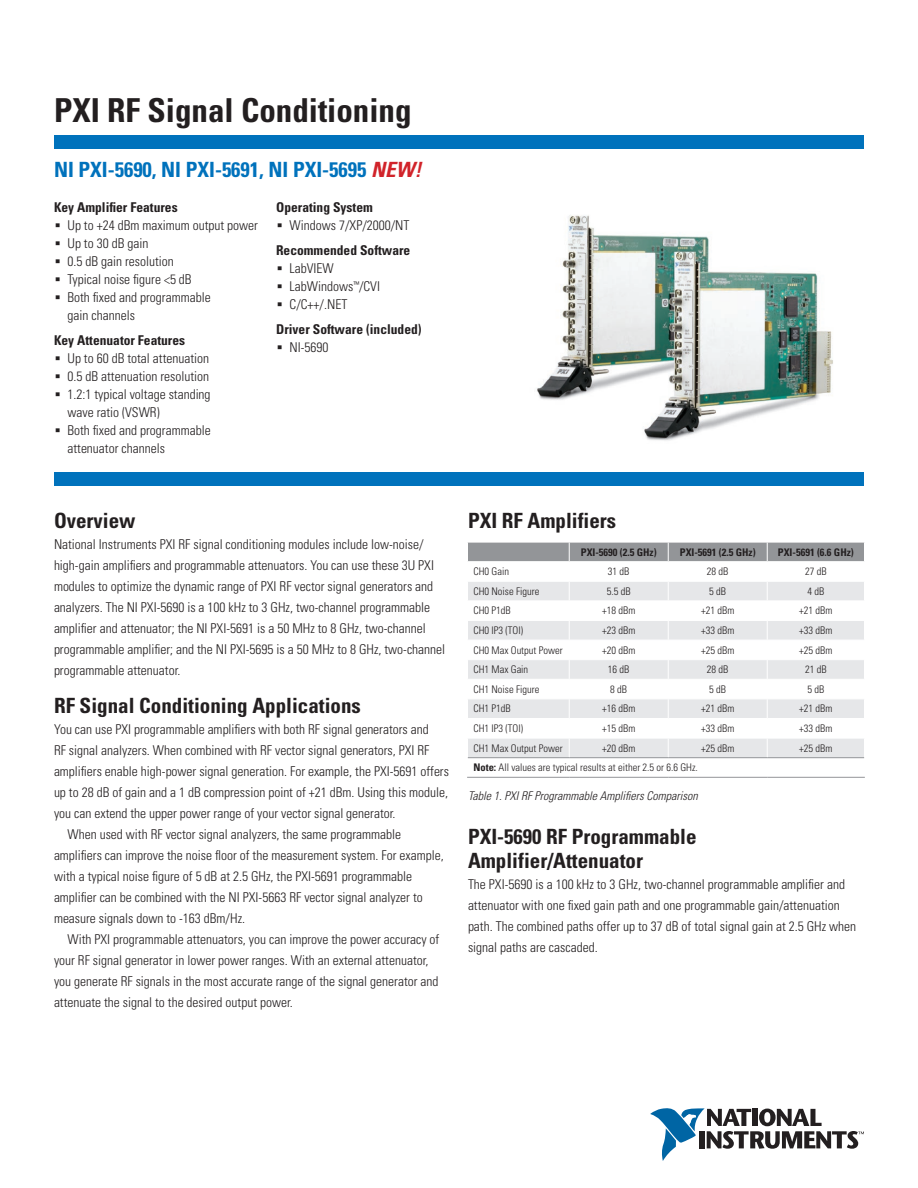
<style>
.page{position:relative;width:918px;height:1188px;background:#fff}
.page>*{position:absolute;margin:0;border:0;box-sizing:border-box;transform-origin:0 0}
.t1{font:700 condensed 33px "Univers LT Std";color:#231f20}
.Heading_1{font:700 condensed 21px/24px "Univers LT Std";color:#231f20}
.Title_Product_Name{font:700 condensed 21px "Univers LT Std";color:#0072bc}
.Body_Text{font:300 condensed 13.5px/21px "Univers LT Std";color:#231f20}
.Feature_Bullet{font:300 condensed 13.5px/18px "Univers LT Std";color:#231f20}
.Feature_Heading{font:700 condensed 13.5px "Univers LT Std";color:#231f20}
.t2{font:italic 300 condensed 12px "Univers LT Std";color:#231f20}
.Table_Text_Center{font:300 condensed 10.5px "Univers LT Std";color:#231f20}
.Table_Text_Left{font:300 condensed 10.5px "Univers LT Std";color:#231f20}
.Footnote{font:300 condensed 10.5px "Univers LT Std";color:#231f20}
.Table_Head_Center{font:700 condensed 10.5px "Univers LT Std";color:#231f20}
.s1{font-style:italic;color:#d1232a}
.s2{font-weight:700}
</style>
<div class="page">
<div style="left:54px;top:135px;width:810px;height:13px;background:#0072bc"></div>
<svg style="left:650px;top:1108px;width:214px;height:53px"></svg>
<div style="left:54px;top:472px;width:810px;height:14px;background:#0072bc"></div>
<img style="left:537px;top:215px;width:296px;height:226px">
<svg style="left:467px;top:542px;width:398px;height:235px"></svg>
<hr style="left:467px;top:777px;width:102px;height:1px;background:#939598">
<hr style="left:569px;top:777px;width:99px;height:1px;background:#939598">
<hr style="left:668px;top:777px;width:99px;height:1px;background:#939598">
<hr style="left:767px;top:777px;width:98px;height:1px;background:#939598">
<hr style="left:468px;top:757px;width:101px;height:1px;background:#939598">
<hr style="left:569px;top:757px;width:99px;height:1px;background:#939598">
<hr style="left:668px;top:757px;width:99px;height:1px;background:#939598">
<hr style="left:767px;top:757px;width:97px;height:1px;background:#939598">
<p class="t1" style="left:54px;top:90px;width:359px">PXI RF Signal Conditioning</p>
<p class="Title_Product_Name" style="left:54px;top:157px;width:369px">NI PXI-5690, NI PXI-5691, NI PXI-5695 <span class="s1">NEW!</span></p>
<p class="Feature_Heading" style="left:54px;top:199px;width:125px">Key Amplifier Features</p>
<p class="Feature_Bullet" style="left:54px;top:217px;width:205px">◾ Up to +24 dBm maximum output power</p>
<p class="Feature_Bullet" style="left:54px;top:235px;width:96px">◾ Up to 30 dB gain</p>
<p class="Feature_Bullet" style="left:54px;top:253px;width:121px">◾ 0.5 dB gain resolution</p>
<p class="Feature_Bullet" style="left:54px;top:271px;width:139px">◾ Typical noise figure &lt;5 dB</p>
<p class="Feature_Bullet" style="left:68px;top:289px;width:145px;text-indent:-14px">◾ Both fixed and programmable gain channels</p>
<p class="Feature_Heading" style="left:54px;top:332px;width:133px">Key Attenuator Features</p>
<p class="Feature_Bullet" style="left:54px;top:349px;width:157px">◾ Up to 60 dB total attenuation</p>
<p class="Feature_Bullet" style="left:54px;top:367px;width:157px">◾ 0.5 dB attenuation resolution</p>
<p class="Feature_Bullet" style="left:68px;top:385px;width:145px;text-indent:-14px">◾ 1.2:1 typical voltage standing wave ratio (VSWR)</p>
<p class="Feature_Bullet" style="left:68px;top:421px;width:145px;text-indent:-14px">◾ Both fixed and programmable attenuator channels</p>
<p class="Feature_Heading" style="left:276px;top:199px;width:98px">Operating System</p>
<p class="Feature_Bullet" style="left:276px;top:217px;width:135px">◾ Windows 7/XP/2000/NT</p>
<p class="Feature_Heading" style="left:276px;top:242px;width:136px">Recommended Software</p>
<p class="Feature_Bullet" style="left:276px;top:259px;width:59px">◾ LabVIEW</p>
<p class="Feature_Bullet" style="left:276px;top:277px;width:105px">◾ LabWindows<sup>™</sup>/CVI</p>
<p class="Feature_Bullet" style="left:276px;top:295px;width:73px">◾ C/C++/.NET</p>
<p class="Feature_Heading" style="left:276px;top:321px;width:147px">Driver Software (included)</p>
<p class="Feature_Bullet" style="left:276px;top:338px;width:54px">◾ NI-5690</p>
<p class="Heading_1" style="left:54px;top:509px;width:83px">Overview</p>
<p class="Body_Text" style="left:54px;top:534px;width:393px">National Instruments PXI RF signal conditioning modules include low-noise/ high-gain amplifiers and programmable attenuators. You can use these 3U PXI modules to optimize the dynamic range of PXI RF vector signal generators and analyzers. The NI PXI-5690 is a 100 kHz to 3 GHz, two-channel programmable amplifier and attenuator; the NI PXI-5691 is a 50 MHz to 8 GHz, two-channel programmable amplifier; and the NI PXI-5695 is a 50 MHz to 8 GHz, two-channel programmable attenuator.</p>
<p class="Heading_1" style="left:54px;top:693px;width:308px">RF Signal Conditioning Applications</p>
<p class="Body_Text" style="left:54px;top:718px;width:396px">You can use PXI programmable amplifiers with both RF signal generators and<br>RF signal analyzers. When combined with RF vector signal generators, PXI RF amplifiers enable high-power signal generation. For example, the PXI-5691 offers up to 28 dB of gain and a 1 dB compression point of +21 dBm. Using this module, you can extend the upper power range of your vector signal generator.</p>
<p class="Body_Text" style="left:54px;top:823px;width:391px;text-indent:14px">When used with RF vector signal analyzers, the same programmable amplifiers can improve the noise floor of the measurement system. For example, with a typical noise figure of 5 dB at 2.5 GHz, the PXI-5691 programmable amplifier can be combined with the NI PXI-5663 RF vector signal analyzer to measure signals down to -163 dBm/Hz.</p>
<p class="Body_Text" style="left:54px;top:928px;width:387px;text-indent:14px">With PXI programmable attenuators, you can improve the power accuracy of your RF signal generator in lower power ranges. With an external attenuator, you generate RF signals in the most accurate range of the signal generator and attenuate the signal to the desired output power.</p>
<p class="Heading_1" style="left:468px;top:509px;width:150px">PXI RF Amplifiers</p>
<p class="Table_Head_Center" style="left:581px;top:546px;width:77px">PXI-5690 (2.5 GHz)</p>
<p class="Table_Head_Center" style="left:680px;top:546px;width:77px">PXI-5691 (2.5 GHz)</p>
<p class="Table_Head_Center" style="left:778px;top:546px;width:77px">PXI-5691 (6.6 GHz)</p>
<p class="Table_Text_Left" style="left:474px;top:565px;width:37px">CH0 Gain</p>
<p class="Table_Text_Center" style="left:608px;top:565px;width:23px">31 dB</p>
<p class="Table_Text_Center" style="left:707px;top:565px;width:23px">28 dB</p>
<p class="Table_Text_Center" style="left:805px;top:565px;width:23px">27 dB</p>
<p class="Table_Text_Left" style="left:474px;top:585px;width:67px">CH0 Noise Figure</p>
<p class="Table_Text_Center" style="left:607px;top:585px;width:25px">5.5 dB</p>
<p class="Table_Text_Center" style="left:709px;top:585px;width:18px">5 dB</p>
<p class="Table_Text_Center" style="left:807px;top:585px;width:18px">4 dB</p>
<p class="Table_Text_Left" style="left:474px;top:604px;width:39px">CH0 P1dB</p>
<p class="Table_Text_Center" style="left:602px;top:604px;width:35px">+18 dBm</p>
<p class="Table_Text_Center" style="left:701px;top:604px;width:35px">+21 dBm</p>
<p class="Table_Text_Center" style="left:799px;top:604px;width:35px">+21 dBm</p>
<p class="Table_Text_Left" style="left:474px;top:624px;width:51px">CH0 IP3 (TOI)</p>
<p class="Table_Text_Center" style="left:602px;top:624px;width:35px">+23 dBm</p>
<p class="Table_Text_Center" style="left:701px;top:624px;width:35px">+33 dBm</p>
<p class="Table_Text_Center" style="left:799px;top:624px;width:35px">+33 dBm</p>
<p class="Table_Text_Left" style="left:474px;top:644px;width:91px">CH0 Max Output Power</p>
<p class="Table_Text_Center" style="left:602px;top:644px;width:35px">+20 dBm</p>
<p class="Table_Text_Center" style="left:701px;top:644px;width:35px">+25 dBm</p>
<p class="Table_Text_Center" style="left:799px;top:644px;width:35px">+25 dBm</p>
<p class="Table_Text_Left" style="left:474px;top:663px;width:56px">CH1 Max Gain</p>
<p class="Table_Text_Center" style="left:608px;top:663px;width:23px">16 dB</p>
<p class="Table_Text_Center" style="left:707px;top:663px;width:23px">28 dB</p>
<p class="Table_Text_Center" style="left:805px;top:663px;width:23px">21 dB</p>
<p class="Table_Text_Left" style="left:474px;top:683px;width:67px">CH1 Noise Figure</p>
<p class="Table_Text_Center" style="left:610px;top:683px;width:18px">8 dB</p>
<p class="Table_Text_Center" style="left:709px;top:683px;width:18px">5 dB</p>
<p class="Table_Text_Center" style="left:807px;top:683px;width:18px">5 dB</p>
<p class="Table_Text_Left" style="left:474px;top:702px;width:39px">CH1 P1dB</p>
<p class="Table_Text_Center" style="left:602px;top:702px;width:35px">+16 dBm</p>
<p class="Table_Text_Center" style="left:701px;top:702px;width:35px">+21 dBm</p>
<p class="Table_Text_Center" style="left:799px;top:702px;width:35px">+21 dBm</p>
<p class="Table_Text_Left" style="left:474px;top:722px;width:51px">CH1 IP3 (TOI)</p>
<p class="Table_Text_Center" style="left:602px;top:722px;width:35px">+15 dBm</p>
<p class="Table_Text_Center" style="left:701px;top:722px;width:35px">+33 dBm</p>
<p class="Table_Text_Center" style="left:799px;top:722px;width:35px">+33 dBm</p>
<p class="Table_Text_Left" style="left:474px;top:742px;width:91px">CH1 Max Output Power</p>
<p class="Table_Text_Center" style="left:602px;top:742px;width:35px">+20 dBm</p>
<p class="Table_Text_Center" style="left:701px;top:742px;width:35px">+25 dBm</p>
<p class="Table_Text_Center" style="left:799px;top:742px;width:35px">+25 dBm</p>
<p class="Footnote" style="left:474px;top:761px;width:226px"><span class="s2">Note:</span> All values are typical results at either 2.5 or 6.6 GHz.</p>
<p class="t2" style="left:468px;top:789px;width:231px">Table 1. PXI RF Programmable Amplifiers Comparison</p>
<p class="Heading_1" style="left:468px;top:825px;width:230px">PXI-5690 RF Programmable<br>Amplifier/Attenuator</p>
<p class="Body_Text" style="left:468px;top:874px;width:390px">The PXI-5690 is a 100 kHz to 3 GHz, two-channel programmable amplifier and attenuator with one fixed gain path and one programmable gain/attenuation path. The combined paths offer up to 37 dB of total signal gain at 2.5 GHz when signal paths are cascaded.</p>
</div>
